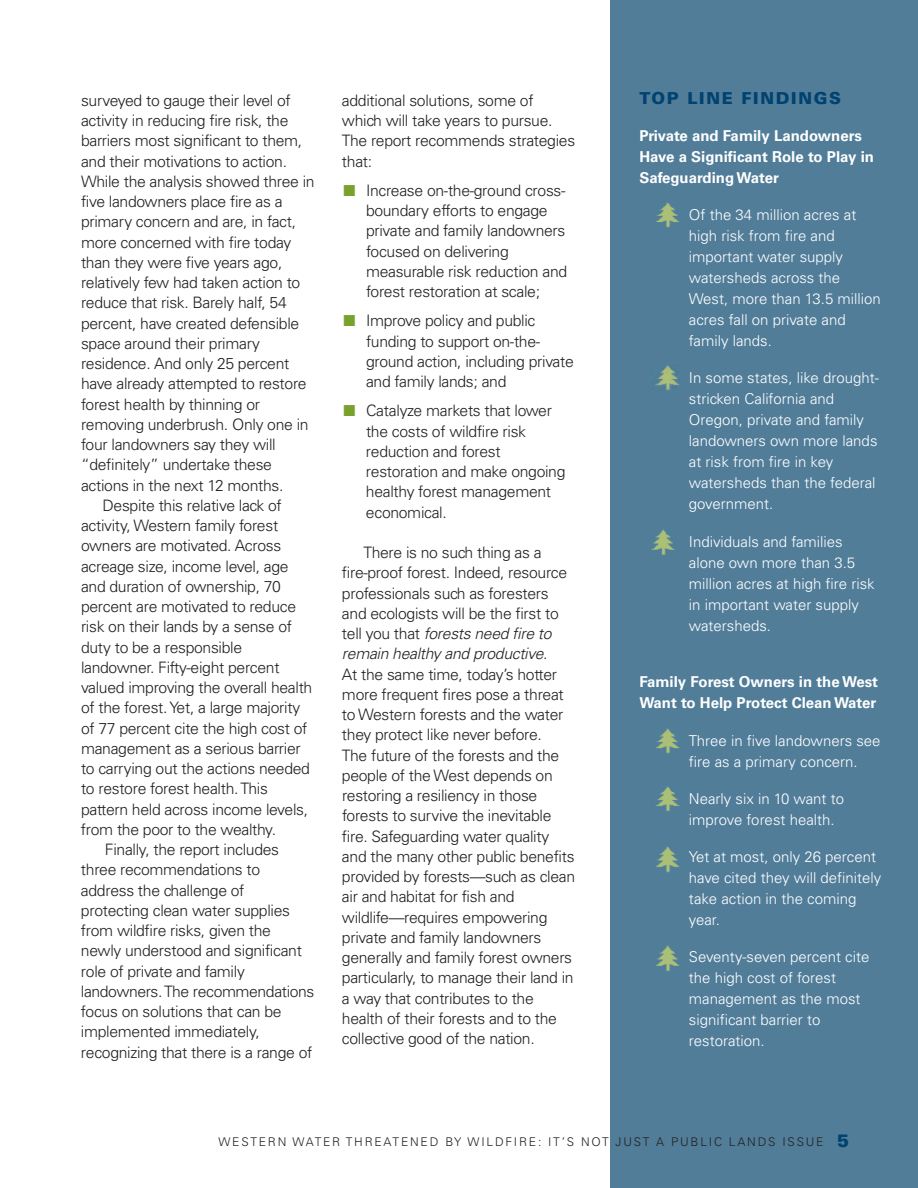
<style>
.page{position:relative;width:918px;height:1188px;background:#fff}
.page>*{position:absolute;margin:0;border:0;box-sizing:border-box;transform-origin:0 0}
.t1{font:900 16.5px "Univers";letter-spacing:.1em;color:#004270}
.t2{font:300 15.75px/20.2px "Univers";letter-spacing:-.02em;color:#231f20}
.t3{font:300 15px/21px "Univers";color:#fff}
.t4{font:700 15px/21px "Univers";color:#fff}
.t5{font:300 12px "Univers";letter-spacing:.15em;color:#231f20}
.s1{color:#78a22d}
.s2{font-style:italic}
.s3{font-weight:900;font-size:18px;color:#004270}
</style>
<div class="page">
<div style="left:610px;top:0;width:308px;height:1188px;background:#517d99"></div>
<img style="left:656px;top:202px;width:24px;height:26px">
<img style="left:653px;top:365px;width:27px;height:26px">
<img style="left:651px;top:530px;width:24px;height:25px">
<img style="left:655px;top:728px;width:25px;height:26px">
<img style="left:655px;top:786px;width:25px;height:26px">
<img style="left:655px;top:846px;width:25px;height:27px">
<img style="left:655px;top:945px;width:25px;height:27px">
<p class="t2" style="left:81px;top:92px;width:211px">surveyed to gauge their level of</p>
<p class="t2" style="left:81px;top:112px;width:209px">activity in reducing fire risk, the</p>
<p class="t2" style="left:81px;top:132px;width:223px">barriers most significant to them,</p>
<p class="t2" style="left:81px;top:152px;width:208px">and their motivations to action.</p>
<p class="t2" style="left:81px;top:173px;width:235px">While the analysis showed three in</p>
<p class="t2" style="left:81px;top:193px;width:203px">five landowners place fire as a</p>
<p class="t2" style="left:81px;top:213px;width:217px">primary concern and are, in fact,</p>
<p class="t2" style="left:81px;top:233px;width:212px">more concerned with fire today</p>
<p class="t2" style="left:81px;top:254px;width:203px">than they were five years ago,</p>
<p class="t2" style="left:81px;top:274px;width:221px">relatively few had taken action to</p>
<p class="t2" style="left:81px;top:294px;width:207px">reduce that risk. Barely half, 54</p>
<p class="t2" style="left:81px;top:314px;width:220px">percent, have created defensible</p>
<p class="t2" style="left:81px;top:335px;width:181px">space around their primary</p>
<p class="t2" style="left:81px;top:355px;width:210px">residence. And only 25 percent</p>
<p class="t2" style="left:81px;top:375px;width:227px">have already attempted to restore</p>
<p class="t2" style="left:81px;top:395px;width:181px">forest health by thinning or</p>
<p class="t2" style="left:81px;top:416px;width:229px">removing underbrush. Only one in</p>
<p class="t2" style="left:81px;top:436px;width:196px">four landowners say they will</p>
<p class="t2" style="left:81px;top:456px;width:193px">“definitely” undertake these</p>
<p class="t2" style="left:81px;top:476px;width:204px">actions in the next 12 months.</p>
<p class="t2" style="left:103px;top:497px;width:181px">Despite this relative lack of</p>
<p class="t2" style="left:81px;top:517px;width:199px">activity, Western family forest</p>
<p class="t2" style="left:81px;top:537px;width:202px">owners are motivated. Across</p>
<p class="t2" style="left:81px;top:557px;width:209px">acreage size, income level, age</p>
<p class="t2" style="left:81px;top:578px;width:202px">and duration of ownership, 70</p>
<p class="t2" style="left:81px;top:598px;width:217px">percent are motivated to reduce</p>
<p class="t2" style="left:81px;top:618px;width:213px">risk on their lands by a sense of</p>
<p class="t2" style="left:81px;top:638px;width:163px">duty to be a responsible</p>
<p class="t2" style="left:81px;top:659px;width:200px">landowner. Fifty-eight percent</p>
<p class="t2" style="left:81px;top:679px;width:233px">valued improving the overall health</p>
<p class="t2" style="left:81px;top:699px;width:221px">of the forest.Yet, a large majority</p>
<p class="t2" style="left:81px;top:719px;width:228px">of 77 percent cite the high cost of</p>
<p class="t2" style="left:81px;top:740px;width:221px">management as a serious barrier</p>
<p class="t2" style="left:81px;top:760px;width:231px">to carrying out the actions needed</p>
<p class="t2" style="left:81px;top:780px;width:189px">to restore forest health.This</p>
<p class="t2" style="left:81px;top:800px;width:229px">pattern held across income levels,</p>
<p class="t2" style="left:81px;top:821px;width:197px">from the poor to the wealthy.</p>
<p class="t2" style="left:105px;top:841px;width:176px">Finally, the report includes</p>
<p class="t2" style="left:81px;top:861px;width:181px">three recommendations to</p>
<p class="t2" style="left:81px;top:881px;width:165px">address the challenge of</p>
<p class="t2" style="left:81px;top:902px;width:211px">protecting clean water supplies</p>
<p class="t2" style="left:81px;top:922px;width:192px">from wildfire risks, given the</p>
<p class="t2" style="left:81px;top:942px;width:222px">newly understood and significant</p>
<p class="t2" style="left:81px;top:962px;width:165px">role of private and family</p>
<p class="t2" style="left:81px;top:983px;width:235px">landowners.The recommendations</p>
<p class="t2" style="left:81px;top:1003px;width:202px">focus on solutions that can be</p>
<p class="t2" style="left:81px;top:1023px;width:180px">implemented immediately,</p>
<p class="t2" style="left:81px;top:1043px;width:233px">recognizing that there is a range of</p>
<p class="t2" style="left:342px;top:92px;width:235px">additional solutions, some of which will take years to pursue.<br>The report recommends strategies that:</p>
<p class="t2" style="left:366px;top:182px;width:203px;text-indent:-22px"><span class="s1">■</span> Increase on-the-ground cross&shy;boundary efforts to engage private and family landowners focused on delivering measurable risk reduction and forest restoration at scale;</p>
<p class="t2" style="left:366px;top:312px;width:209px;text-indent:-23px"><span class="s1">■</span> Improve policy and public funding to support on-the&shy;ground action, including private and family lands; and</p>
<p class="t2" style="left:366px;top:402px;width:201px;text-indent:-22px"><span class="s1">■</span> Catalyze markets that lower the costs of wildfire risk reduction and forest restoration and make ongoing healthy forest management economical.</p>
<p class="t2" style="left:342px;top:544px;width:235px;text-indent:22px">There is no such thing as a fire-proof forest. Indeed, resource professionals such as foresters and ecologists will be the first to tell you that <span class="s2">forests need fire to remain healthy and productive</span>.<br>At the same time, today’s hotter more frequent fires pose a threat to Western forests and the water they protect like never before.<br>The future of the forests and the people of the West depends on restoring a resiliency in those forests to survive the inevitable fire. Safeguarding water quality and the many other public benefits provided by forests—such as clean air and habitat for fish and wildlife—requires empowering private and family landowners generally and family forest owners particularly, to manage their land in a way that contributes to the health of their forests and to the collective good of the nation.</p>
<p class="t1" style="left:639px;top:92px;width:203px">TOP LINE FINDINGS</p>
<p class="t4" style="left:639px;top:127px;width:236px">Private and Family Landowners<br>Have a Significant Role to Play in<br>SafeguardingWater</p>
<p class="t3" style="left:689px;top:206px;width:194px">Of the 34 million acres at high risk from fire and important water supply watersheds across the<br>West, more than 13.5 million acres fall on private and family lands.</p>
<p class="t3" style="left:689px;top:369px;width:192px">In some states, like drought&shy;stricken California and<br>Oregon, private and family landowners own more lands at risk from fire in key watersheds than the federal government.</p>
<p class="t3" style="left:689px;top:532px;width:187px">Individuals and families alone own more than 3.5 million acres at high fire risk in important water supply watersheds.</p>
<p class="t4" style="left:639px;top:673px;width:240px">Family Forest Owners in theWest<br>Want to Help Protect CleanWater</p>
<p class="t3" style="left:689px;top:731px;width:193px">Three in five landowners see fire as a primary concern.</p>
<p class="t3" style="left:689px;top:789px;width:157px">Nearly six in 10 want to improve forest health.</p>
<p class="t3" style="left:689px;top:847px;width:194px">Yet at most, only 26 percent have cited they will definitely take action in the coming year.</p>
<p class="t3" style="left:689px;top:948px;width:182px">Seventy-seven percent cite the high cost of forest management as the most significant barrier to restoration.</p>
<p class="t5" style="left:219px;top:1138px;width:632px">WESTERN WATER THREATENED BY WILDFIRE: IT’S NOT JUST A PUBLIC LANDS ISSUE <span class="s3">5</span></p>
</div>
